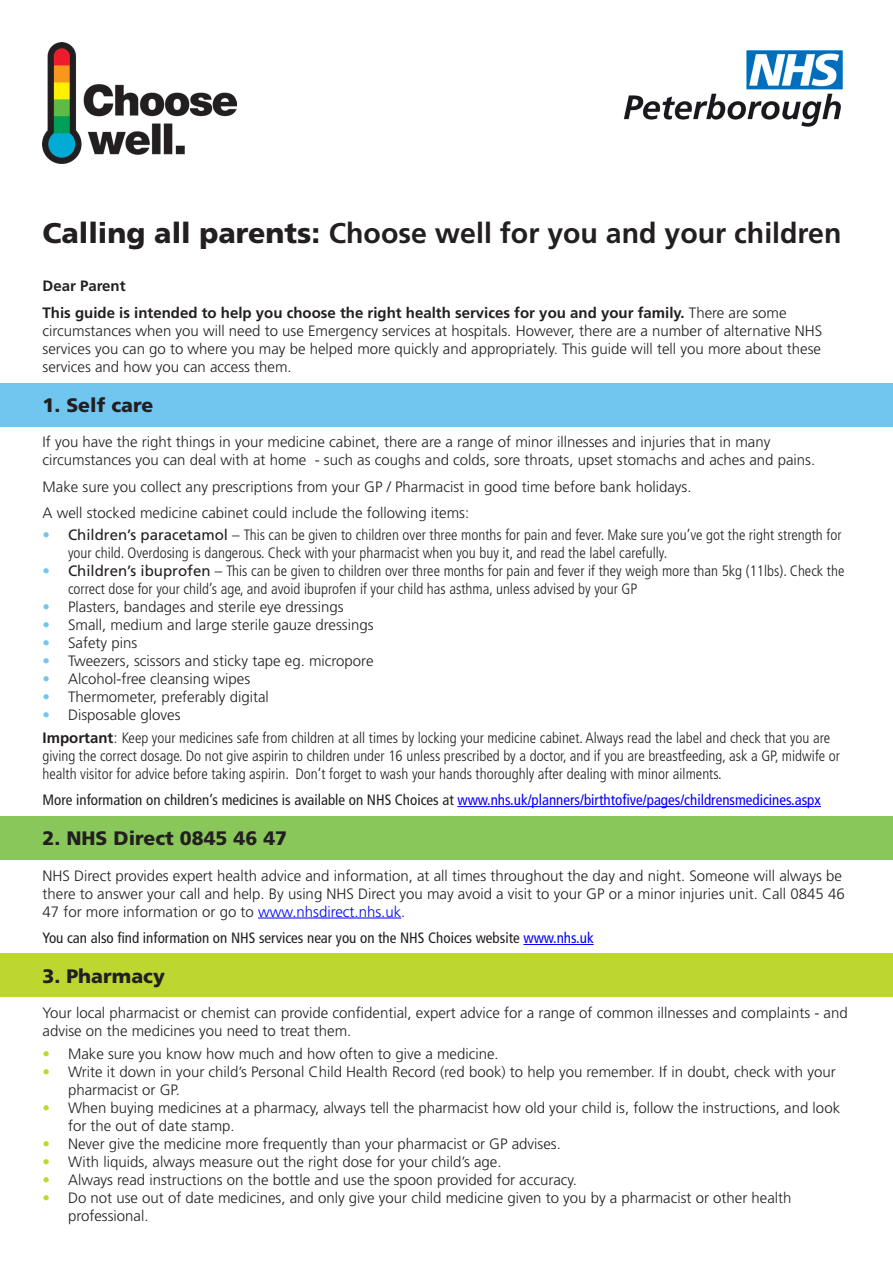
<style>
.page{position:relative;width:893px;height:1263px;background:#fff}
.page>*{position:absolute;margin:0;border:0;box-sizing:border-box;transform-origin:0 0}
.Paragraph_Style_1{font:700 28.5px "Frutiger";color:#231f20}
.Subheading{font:900 19.5px "Frutiger";color:#231f20}
.Default{font:300 15px/18px "Frutiger";color:#231f20}
.Pharmacy_bullets{font:300 15px/18px "Frutiger";color:#231f20}
.self_care_bullets{font:300 condensed 15px/18px "Frutiger";color:#231f20}
.Default-2{font:300 condensed 15px/18px "Frutiger";color:#231f20}
.self_care_bullets-2{font:300 15px "Frutiger";color:#231f20}
.Paragraph_Style_2{font:condensed 15px "Frutiger";color:#231f20}
.Default-3{font:700 15px "Frutiger";color:#231f20}
.s1{font-weight:900}
.s2{font-weight:700}
.s3{font-stretch:normal;color:#71c6ef}
.s4{font-weight:400;font-stretch:normal}
.s5{font-stretch:normal}
.s6{color:#71c6ef}
.s7{font-weight:700;font-stretch:normal}
.s8{color:#00f}
.s9{color:#bdd630}
</style>
<div class="page">
<div style="left:0;top:383px;width:893px;height:43px;background:#71c6ef"></div>
<div style="left:0;top:816px;width:893px;height:44px;background:#89c75a"></div>
<div style="left:0;top:953px;width:893px;height:44px;background:#bdd630"></div>
<hr style="left:457px;top:806px;width:364px;height:1px;background:#00f">
<hr style="left:258px;top:918px;width:143px;height:1px;background:#00f">
<hr style="left:523px;top:944px;width:71px;height:1px;background:#00f">
<img style="left:43px;top:43px;width:194px;height:120px">
<img style="left:623px;top:50px;width:220px;height:77px">
<p class="Paragraph_Style_1" style="left:43px;top:217px;width:800px"><span class="s1">Calling all parents:</span> Choose well for you and your children</p>
<p class="Default-3" style="left:43px;top:277px;width:85px">Dear Parent</p>
<p class="Default" style="left:43px;top:303px;width:781px"><span class="s2">This guide is intended to help you choose the right health services for you and your family.</span> There are some circumstances when you will need to use Emergency services at hospitals. However, there are a number of alternative NHS services you can go to where you may be helped more quickly and appropriately. This guide will tell you more about these services and how you can access them.</p>
<p class="Subheading" style="left:43px;top:393px;width:112px">1. Self care</p>
<p class="Default" style="left:43px;top:433px;width:774px">If you have the right things in your medicine cabinet, there are a range of minor illnesses and injuries that in many circumstances you can deal with at home - such as coughs and colds, sore throats, upset stomachs and aches and pains.</p>
<p class="Default" style="left:43px;top:477px;width:650px">Make sure you collect any prescriptions from your GP / Pharmacist in good time before bank holidays.</p>
<p class="Default" style="left:43px;top:504px;width:428px">A well stocked medicine cabinet could include the following items:</p>
<p class="self_care_bullets" style="left:68px;top:526px;width:775px;text-indent:-26px"><span class="s3">•</span> <span class="s4">Children’s paracetamol</span> <span class="s5">–</span> This can be given to children over three months for pain and fever. Make sure you’ve got the right strength for your child. Overdosing is dangerous. Check with your pharmacist when you buy it, and read the label carefully.</p>
<p class="self_care_bullets" style="left:68px;top:562px;width:778px;text-indent:-26px"><span class="s3">•</span> <span class="s4">Children’s ibuprofen</span> <span class="s5">–</span> This can be given to children over three months for pain and fever if they weigh more than 5kg (11lbs). Check the correct dose for your child’s age, and avoid ibuprofen if your child has asthma, unless advised by your GP</p>
<p class="self_care_bullets-2" style="left:43px;top:599px;width:303px"><span class="s6">•</span> Plasters, bandages and sterile eye dressings</p>
<p class="self_care_bullets-2" style="left:43px;top:617px;width:333px"><span class="s6">•</span> Small, medium and large sterile gauze dressings</p>
<p class="self_care_bullets-2" style="left:43px;top:635px;width:96px"><span class="s6">•</span> Safety pins</p>
<p class="self_care_bullets-2" style="left:43px;top:653px;width:333px"><span class="s6">•</span> Tweezers, scissors and sticky tape eg. micropore</p>
<p class="self_care_bullets-2" style="left:43px;top:671px;width:209px"><span class="s6">•</span> Alcohol-free cleansing wipes</p>
<p class="self_care_bullets-2" style="left:43px;top:689px;width:228px"><span class="s6">•</span> Thermometer, preferably digital</p>
<p class="self_care_bullets-2" style="left:43px;top:707px;width:140px"><span class="s6">•</span> Disposable gloves</p>
<p class="Default-2" style="left:43px;top:728px;width:799px"><span class="s7">Important</span><span class="s5">:</span> Keep your medicines safe from children at all times by locking your medicine cabinet. Always read the label and check that you are giving the correct dosage. Do not give aspirin to children under 16 unless prescribed by a doctor, and if you are breastfeeding, ask a GP, midwife or health visitor for advice before taking aspirin. Don’t forget to wash your hands thoroughly after dealing with minor ailments.</p>
<p class="Paragraph_Style_2" style="left:43px;top:791px;width:780px">More information on children’s medicines is available on NHS Choices at <span class="s8">www.nhs.uk/planners/birthtofive/pages/childrensmedicines.aspx</span></p>
<p class="Subheading" style="left:43px;top:827px;width:246px">2. NHS Direct 0845 46 47</p>
<p class="Default" style="left:43px;top:866px;width:804px">NHS Direct provides expert health advice and information, at all times throughout the day and night. Someone will always be there to answer your call and help. By using NHS Direct you may avoid a visit to your GP or a minor injuries unit. Call 0845 46<br>47 for more information or go to <span class="s8">www.nhsdirect.nhs.uk</span>.</p>
<p class="Paragraph_Style_2" style="left:43px;top:929px;width:553px">You can also find information on NHS services near you on the NHS Choices website <span class="s8">www.nhs.uk</span></p>
<p class="Subheading" style="left:43px;top:965px;width:124px">3. Pharmacy</p>
<p class="Default" style="left:43px;top:1004px;width:807px">Your local pharmacist or chemist can provide confidential, expert advice for a range of common illnesses and complaints - and advise on the medicines you need to treat them.</p>
<p class="Pharmacy_bullets" style="left:43px;top:1044px;width:458px"><span class="s9">•</span> Make sure you know how much and how often to give a medicine.</p>
<p class="Pharmacy_bullets" style="left:68px;top:1062px;width:769px;text-indent:-26px"><span class="s9">•</span> Write it down in your child’s Personal Child Health Record (red book) to help you remember. If in doubt, check with your pharmacist or GP.</p>
<p class="Pharmacy_bullets" style="left:68px;top:1098px;width:774px;text-indent:-26px"><span class="s9">•</span> When buying medicines at a pharmacy, always tell the pharmacist how old your child is, follow the instructions, and look for the out of date stamp.</p>
<p class="Pharmacy_bullets" style="left:43px;top:1134px;width:520px"><span class="s9">•</span> Never give the medicine more frequently than your pharmacist or GP advises.</p>
<p class="Pharmacy_bullets" style="left:43px;top:1152px;width:461px"><span class="s9">•</span> With liquids, always measure out the right dose for your child’s age.</p>
<p class="Pharmacy_bullets" style="left:43px;top:1170px;width:536px"><span class="s9">•</span> Always read instructions on the bottle and use the spoon provided for accuracy.</p>
<p class="Pharmacy_bullets" style="left:68px;top:1188px;width:725px;text-indent:-26px"><span class="s9">•</span> Do not use out of date medicines, and only give your child medicine given to you by a pharmacist or other health professional.</p>
</div>
